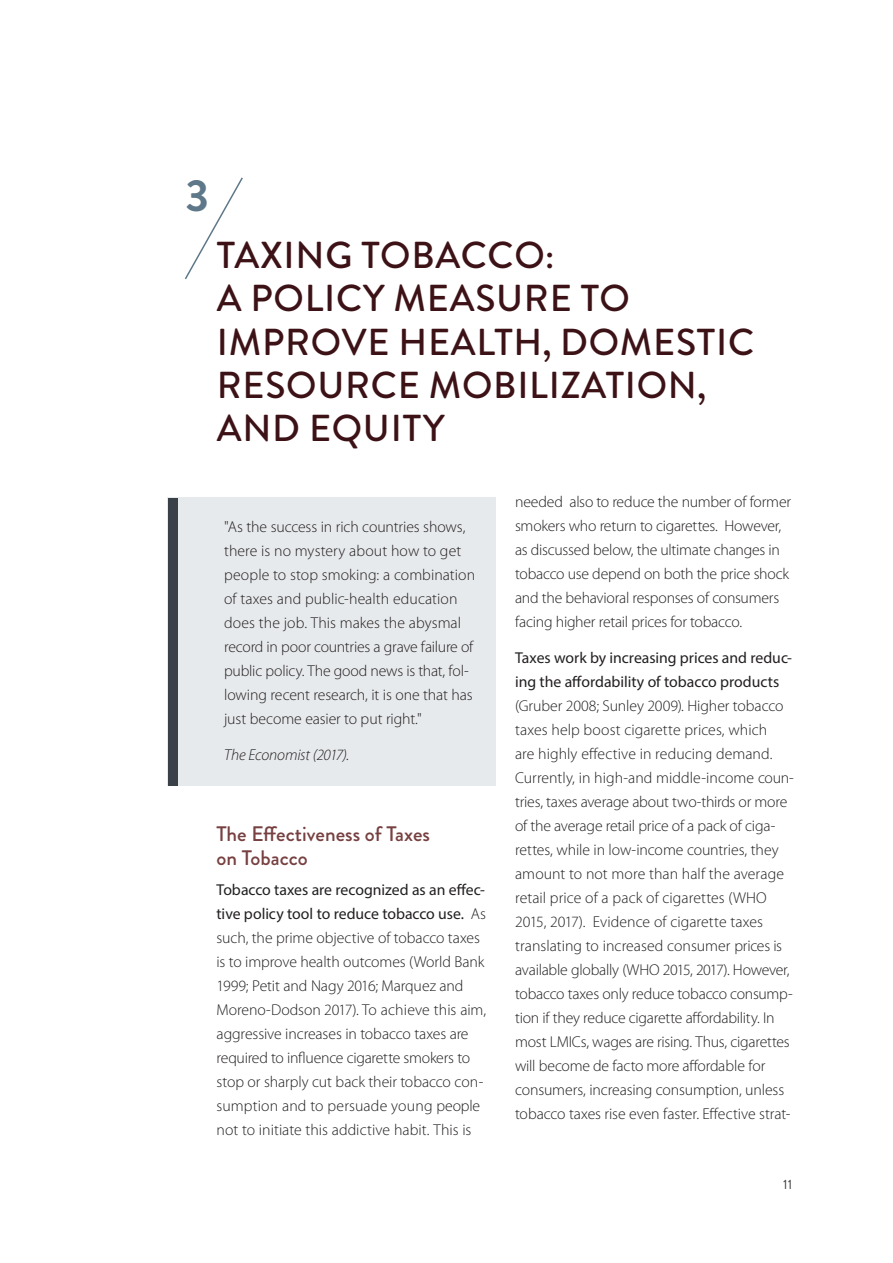
<style>
.page{position:relative;width:893px;height:1263px;background:#fff}
.page>*{position:absolute;margin:0;border:0;box-sizing:border-box;transform-origin:0 0}
.t1{font:700 45px "Brandon Grotesque";color:#5e7889}
.t2{font:500 37.5px/43.2px "Brandon Grotesque";letter-spacing:.02em;color:#3d1216}
.t3{font:500 21px/24px "Brandon Grotesque";color:#774041}
.t4{font:300 15.75px/24px "Myriad Pro";letter-spacing:-.01em;color:#231f20}
.t5{font:15.75px/24px "Myriad Pro";letter-spacing:-.005em;color:#231f20}
.t6{font:italic 300 15.75px "Myriad Pro";letter-spacing:-.01em;color:#231f20}
.t7{font:13.5px "Brandon Grotesque";color:#414042}
.s1{font-weight:400}
</style>
<div class="page">
<svg style="left:184px;top:177px;width:59px;height:102px"></svg>
<div style="left:167px;top:497px;width:329px;height:289px;background:#e7eaec"></div>
<div style="left:168px;top:498px;width:9px;height:288px;background:#3a4047"></div>
<h1 class="t1" style="left:185px;top:164px;width:25px">3</h1>
<h2 class="t2" style="left:217px;top:234px;width:539px">TAXING TOBACCO:<br>A POLICY MEASURE TO<br>IMPROVE HEALTH, DOMESTIC<br>RESOURCE MOBILIZATION,<br>AND EQUITY</h2>
<p class="t4" style="left:224px;top:515px;width:253px">"As the success in rich countries shows, there is no mystery about how to get people to stop smoking: a combination of taxes and public-health education does the job. This makes the abysmal record in poor countries a grave failure of public policy. The good news is that, fol&shy;lowing recent research, it is one that has just become easier to put right."</p>
<p class="t6" style="left:224px;top:745px;width:127px">The Economist (2017).</p>
<h3 class="t3" style="left:217px;top:822px;width:215px">The Effectiveness of Taxes on Tobacco</h3>
<p class="t4" style="left:217px;top:878px;width:271px"><span class="s1">Tobacco taxes are recognized as an effec&shy;tive policy tool to reduce tobacco use.</span> As such, the prime objective of tobacco taxes is to improve health outcomes (World Bank 1999; Petit and Nagy 2016; Marquez and Moreno-Dodson 2017). To achieve this aim, aggressive increases in tobacco taxes are required to influence cigarette smokers to stop or sharply cut back their tobacco con&shy;sumption and to persuade young people not to initiate this addictive habit. This is</p>
<p class="t4" style="left:515px;top:490px;width:277px">needed also to reduce the number of former smokers who return to cigarettes. However, as discussed below, the ultimate changes in tobacco use depend on both the price shock and the behavioral responses of consumers facing higher retail prices for tobacco.</p>
<p class="t5" style="left:515px;top:646px;width:278px">Taxes work by increasing prices and reduc&shy;ing the affordability of tobacco products</p>
<p class="t4" style="left:515px;top:694px;width:280px">(Gruber 2008; Sunley 2009). Higher tobacco taxes help boost cigarette prices, which<br>are highly effective in reducing demand.<br>Currently, in high-and middle-income coun&shy;tries, taxes average about two-thirds or more of the average retail price of a pack of ciga&shy;rettes, while in low-income countries, they amount to not more than half the average retail price of a pack of cigarettes (WHO 2015, 2017). Evidence of cigarette taxes translating to increased consumer prices is available globally (WHO 2015, 2017). However, tobacco taxes only reduce tobacco consump&shy;tion if they reduce cigarette affordability. In most LMICs, wages are rising. Thus, cigarettes will become de facto more affordable for consumers, increasing consumption, unless tobacco taxes rise even faster. Effective strat-</p>
<p class="t7" style="left:783px;top:1174px;width:10px">11</p>
</div>
